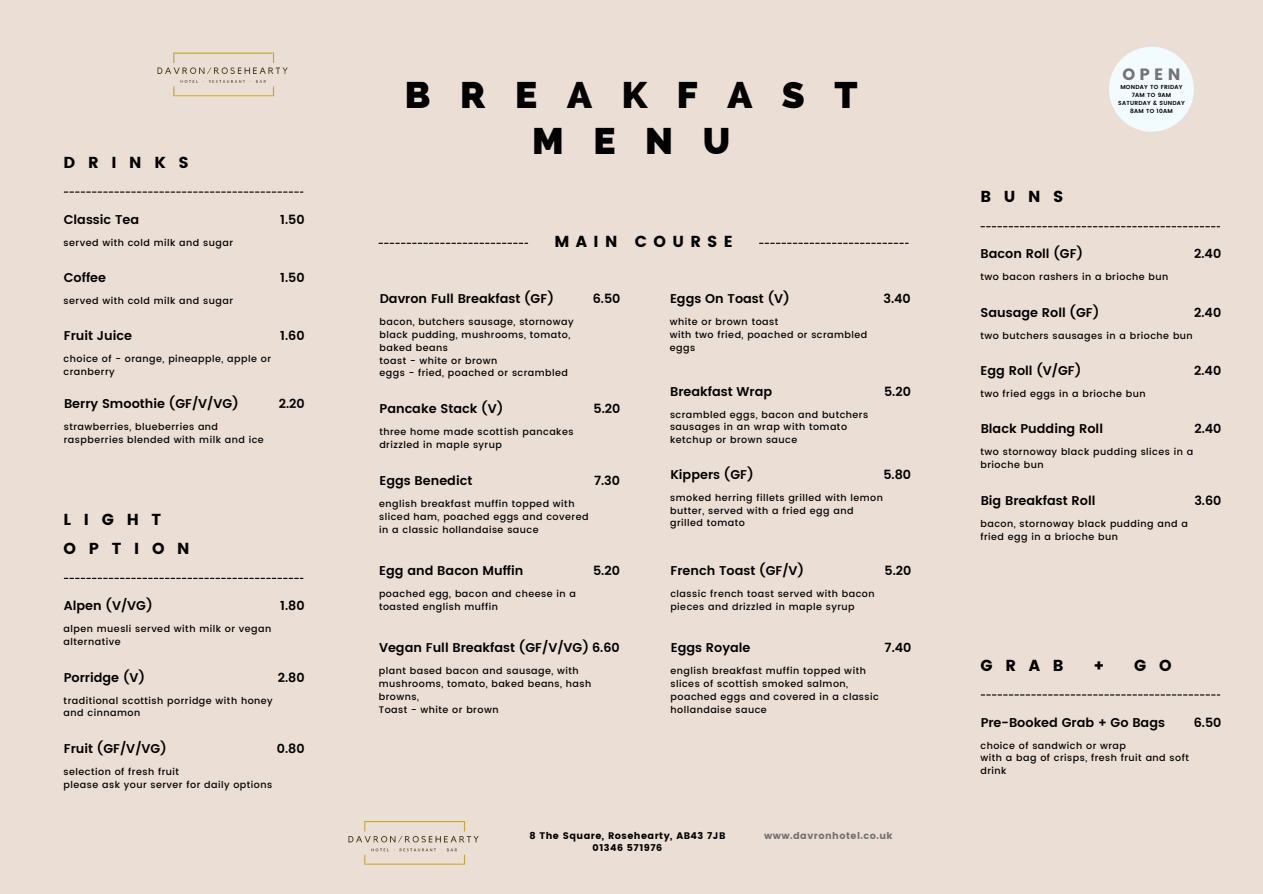
<style>
.page{position:relative;width:1263px;height:894px;background:#fff}
.page>*{position:absolute;margin:0;border:0;box-sizing:border-box;transform-origin:0 0}
.t1{font:800 37.05px "Raleway";letter-spacing:.8em;color:#000}
.t2{font:16.35px "Poppins";color:#737373}
.t3{font:15.9px "Poppins";letter-spacing:.8em;color:#000}
.t4{font:15.9px "Poppins";letter-spacing:.4em;color:#000}
.t5{font:600 12.75px "Poppins";color:#000}
.t6{font:500 9.6px/12.8px "Poppins";letter-spacing:.05em;color:#000}
.t7{font:9.6px "Poppins";letter-spacing:.05em;color:#000}
.t8{font:9.6px "Poppins";letter-spacing:.05em;color:#737373}
.t9{font:600 5.85px "Poppins";letter-spacing:.045em;color:#000}
</style>
<div class="page">
<div style="left:0;top:0;width:1263px;height:893px;background:#ebded4"></div>
<svg style="left:64px;top:577px;width:239px;height:1px"></svg>
<img style="left:348px;top:821px;width:131px;height:44px">
<img style="left:157px;top:52px;width:131px;height:45px">
<svg style="left:378px;top:243px;width:150px;height:1px"></svg>
<svg style="left:759px;top:243px;width:150px;height:1px"></svg>
<div style="left:1109px;top:47px;width:85px;height:85px;background:#f2fcff;border-radius:50%"></div>
<svg style="left:980px;top:226px;width:240px;height:1px"></svg>
<svg style="left:64px;top:191px;width:239px;height:2px"></svg>
<svg style="left:981px;top:694px;width:239px;height:1px"></svg>
<p class="t3" style="left:64px;top:153px;width:127px">DRINKS</p>
<p class="t5" style="left:64px;top:212px;width:77px">Classic Tea</p>
<p class="t6" style="left:64px;top:236px;width:171px">served with cold milk and sugar</p>
<p class="t5" style="left:280px;top:212px;width:26px">1.50</p>
<p class="t5" style="left:64px;top:270px;width:44px">Coffee</p>
<p class="t6" style="left:64px;top:294px;width:171px">served with cold milk and sugar</p>
<p class="t5" style="left:280px;top:270px;width:26px">1.50</p>
<p class="t5" style="left:64px;top:328px;width:70px">Fruit Juice</p>
<p class="t6" style="left:64px;top:352px;width:209px">choice of - orange, pineapple, apple or cranberry</p>
<p class="t5" style="left:64px;top:396px;width:176px">Berry Smoothie (GF/V/VG)</p>
<p class="t6" style="left:64px;top:420px;width:201px">strawberries, blueberries and raspberries blended with milk and ice</p>
<p class="t5" style="left:280px;top:328px;width:26px">1.60</p>
<p class="t5" style="left:279px;top:396px;width:27px">2.20</p>
<p class="t3" style="left:64px;top:510px;width:99px">LIGHT</p>
<p class="t3" style="left:64px;top:539px;width:127px">OPTION</p>
<p class="t5" style="left:64px;top:598px;width:90px">Alpen (V/VG)</p>
<p class="t6" style="left:64px;top:622px;width:209px">alpen muesli served with milk or vegan alternative</p>
<p class="t5" style="left:280px;top:598px;width:26px">1.80</p>
<p class="t5" style="left:64px;top:669px;width:83px">Porridge (V)</p>
<p class="t5" style="left:278px;top:669px;width:28px">2.80</p>
<p class="t6" style="left:64px;top:693px;width:211px">traditional scottish porridge with honey and cinnamon</p>
<p class="t5" style="left:64px;top:741px;width:105px">Fruit (GF/V/VG)</p>
<p class="t5" style="left:277px;top:741px;width:29px">0.80</p>
<p class="t6" style="left:64px;top:765px;width:117px">selection of fresh fruit</p>
<p class="t6" style="left:64px;top:778px;width:210px">please ask your server for daily options</p>
<p class="t1" style="left:405px;top:73px;width:454px">BREAKFAST</p>
<p class="t1" style="left:532px;top:119px;width:200px">MENU</p>
<p class="t4" style="left:554px;top:232px;width:180px">MAIN COURSE</p>
<p class="t5" style="left:380px;top:291px;width:176px">Davron Full Breakfast (GF)</p>
<p class="t5" style="left:593px;top:291px;width:29px">6.50</p>
<p class="t5" style="left:670px;top:291px;width:121px">Eggs On Toast (V)</p>
<p class="t5" style="left:883px;top:291px;width:29px">3.40</p>
<p class="t6" style="left:380px;top:315px;width:196px">bacon, butchers sausage, stornoway black pudding, mushrooms, tomato, baked beans</p>
<p class="t6" style="left:380px;top:354px;width:119px">toast - white or brown</p>
<p class="t6" style="left:380px;top:366px;width:190px">eggs - fried, poached or scrambled</p>
<p class="t6" style="left:670px;top:315px;width:110px">white or brown toast</p>
<p class="t6" style="left:670px;top:328px;width:199px">with two fried, poached or scrambled eggs</p>
<p class="t5" style="left:380px;top:401px;width:125px">Pancake Stack (V)</p>
<p class="t6" style="left:379px;top:425px;width:196px">three home made scottish pancakes drizzled in maple syrup</p>
<p class="t5" style="left:593px;top:401px;width:28px">5.20</p>
<p class="t5" style="left:670px;top:383px;width:104px">Breakfast Wrap</p>
<p class="t6" style="left:670px;top:408px;width:200px">scrambled eggs, bacon and butchers sausages in an wrap with tomato ketchup or brown sauce</p>
<p class="t5" style="left:884px;top:383px;width:28px">5.20</p>
<p class="t5" style="left:379px;top:473px;width:94px">Eggs Benedict</p>
<p class="t5" style="left:594px;top:473px;width:28px">7.30</p>
<p class="t5" style="left:670px;top:467px;width:85px">Kippers (GF)</p>
<p class="t5" style="left:883px;top:467px;width:29px">5.80</p>
<p class="t6" style="left:379px;top:497px;width:211px">english breakfast muffin topped with sliced ham, poached eggs and covered in a classic hollandaise sauce</p>
<p class="t5" style="left:379px;top:562px;width:146px">Egg and Bacon Muffin</p>
<p class="t6" style="left:379px;top:587px;width:198px">poached egg, bacon and cheese in a toasted english muffin</p>
<p class="t5" style="left:593px;top:562px;width:28px">5.20</p>
<p class="t5" style="left:379px;top:640px;width:242px">Vegan Full Breakfast (GF/V/VG) 6.60</p>
<p class="t6" style="left:379px;top:664px;width:214px">plant based bacon and sausage, with mushrooms, tomato, baked beans, hash browns,</p>
<p class="t6" style="left:379px;top:702px;width:121px">Toast - white or brown</p>
<p class="t6" style="left:670px;top:491px;width:214px">smoked herring fillets grilled with lemon butter, served with a fried egg and grilled tomato</p>
<p class="t5" style="left:670px;top:562px;width:135px">French Toast (GF/V)</p>
<p class="t6" style="left:670px;top:587px;width:206px">classic french toast served with bacon pieces and drizzled in maple syrup</p>
<p class="t5" style="left:884px;top:562px;width:28px">5.20</p>
<p class="t5" style="left:671px;top:640px;width:81px">Eggs Royale</p>
<p class="t5" style="left:885px;top:640px;width:28px">7.40</p>
<p class="t6" style="left:670px;top:664px;width:210px">english breakfast muffin topped with slices of scottish smoked salmon, poached eggs and covered in a classic hollandaise sauce</p>
<p class="t7" style="left:529px;top:829px;width:197px">8 The Square, Rosehearty, AB43 7JB</p>
<p class="t7" style="left:593px;top:842px;width:71px">01346 571976</p>
<p class="t8" style="left:764px;top:829px;width:130px">www.davronhotel.co.uk</p>
<p class="t2" style="left:1123px;top:65px;width:59px">OPEN</p>
<p class="t9" style="left:1120px;top:84px;width:64px">MONDAY TO FRIDAY</p>
<p class="t9" style="left:1132px;top:92px;width:41px">7AM TO 9AM</p>
<p class="t9" style="left:1118px;top:99px;width:68px">SATURDAY &amp; SUNDAY</p>
<p class="t9" style="left:1130px;top:107px;width:44px">8AM TO 10AM</p>
<p class="t3" style="left:980px;top:187px;width:85px">BUNS</p>
<p class="t5" style="left:980px;top:246px;width:104px">Bacon Roll (GF)</p>
<p class="t6" style="left:980px;top:270px;width:190px">two bacon rashers in a brioche bun</p>
<p class="t5" style="left:980px;top:305px;width:120px">Sausage Roll (GF)</p>
<p class="t5" style="left:1194px;top:246px;width:29px">2.40</p>
<p class="t5" style="left:1194px;top:305px;width:29px">2.40</p>
<p class="t6" style="left:980px;top:329px;width:214px">two butchers sausages in a brioche bun</p>
<p class="t5" style="left:980px;top:363px;width:102px">Egg Roll (V/GF)</p>
<p class="t6" style="left:980px;top:387px;width:167px">two fried eggs in a brioche bun</p>
<p class="t5" style="left:981px;top:421px;width:124px">Black Pudding Roll</p>
<p class="t5" style="left:1194px;top:363px;width:29px">2.40</p>
<p class="t5" style="left:1194px;top:421px;width:29px">2.40</p>
<p class="t6" style="left:980px;top:445px;width:214px">two stornoway black pudding slices in a brioche bun</p>
<p class="t5" style="left:981px;top:493px;width:116px">Big Breakfast Roll</p>
<p class="t5" style="left:1194px;top:493px;width:29px">3.60</p>
<p class="t6" style="left:980px;top:517px;width:209px">bacon, stornoway black pudding and a fried egg in a brioche bun</p>
<p class="t3" style="left:980px;top:655px;width:85px">GRAB</p>
<p class="t3" style="left:1094px;top:655px;width:12px">+</p>
<p class="t3" style="left:1134px;top:655px;width:39px">G O</p>
<p class="t5" style="left:1194px;top:714px;width:29px">6.50</p>
<p class="t5" style="left:981px;top:714px;width:186px">Pre-Booked Grab + Go Bags</p>
<p class="t6" style="left:980px;top:738px;width:147px">choice of sandwich or wrap</p>
<p class="t6" style="left:980px;top:751px;width:210px">with a bag of crisps, fresh fruit and soft drink</p>
</div>
